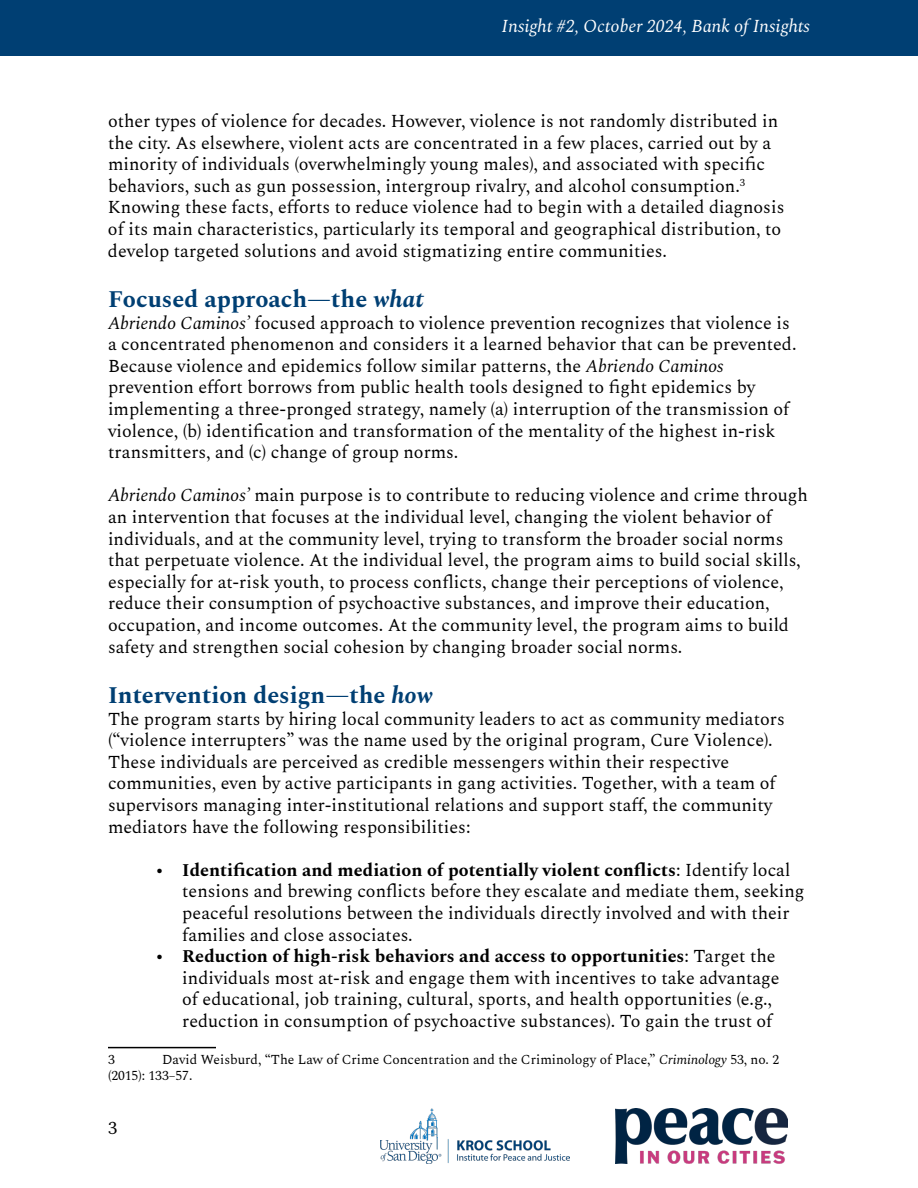
<style>
.page{position:relative;width:918px;height:1188px;background:#fff}
.page>*{position:absolute;margin:0;border:0;box-sizing:border-box;transform-origin:0 0}
.t1{font:700 24px "Spectral";color:#003f73}
.t2{font:18px/21.6px "Spectral";color:#000}
.t3{font:italic 18px "Spectral";color:#fff}
.t4{font:13.5px/16.2px "Spectral";color:#000}
.s1{font-style:italic}
.s2{font-weight:700}
</style>
<div class="page">
<img style="left:380px;top:1108px;width:189px;height:55px">
<hr style="left:108px;top:1047px;width:108px;height:1px;background:#000">
<div style="left:0;top:0;width:918px;height:56px;background:#003f73"></div>
<img style="left:616px;top:1108px;width:171px;height:56px">
<p class="t3" style="left:502px;top:13px;width:310px">Insight #2, October 2024, Bank of Insights</p>
<p class="t2" style="left:108px;top:109px;width:678px">other types of violence for decades. However, violence is not randomly distributed in the city. As elsewhere, violent acts are concentrated in a few places, carried out by a minority of individuals (overwhelmingly young males), and associated with specific behaviors, such as gun possession, intergroup rivalry, and alcohol consumption.<sup>3<br></sup>Knowing these facts, efforts to reduce violence had to begin with a detailed diagnosis of its main characteristics, particularly its temporal and geographical distribution, to develop targeted solutions and avoid stigmatizing entire communities.</p>
<h1 class="t1" style="left:108px;top:282px;width:317px">Focused approach—the <span class="s1">what</span></h1>
<p class="t2" style="left:108px;top:311px;width:690px"><span class="s1">Abriendo Caminos’</span> focused approach to violence prevention recognizes that violence is a concentrated phenomenon and considers it a learned behavior that can be prevented.<br>Because violence and epidemics follow similar patterns, the <span class="s1">Abriendo Caminos </span>prevention effort borrows from public health tools designed to fight epidemics by implementing a three-pronged strategy, namely (a) interruption of the transmission of violence, (b) identification and transformation of the mentality of the highest in-risk transmitters, and (c) change of group norms.</p>
<p class="t2" style="left:108px;top:483px;width:701px"><span class="s1">Abriendo Caminos’</span> main purpose is to contribute to reducing violence and crime through an intervention that focuses at the individual level, changing the violent behavior of individuals, and at the community level, trying to transform the broader social norms that perpetuate violence. At the individual level, the program aims to build social skills, especially for at-risk youth, to process conflicts, change their perceptions of violence, reduce their consumption of psychoactive substances, and improve their education, occupation, and income outcomes. At the community level, the program aims to build safety and strengthen social cohesion by changing broader social norms.</p>
<h1 class="t1" style="left:108px;top:678px;width:326px">Intervention design—the <span class="s1">how</span></h1>
<p class="t2" style="left:108px;top:707px;width:678px">The program starts by hiring local community leaders to act as community mediators (“violence interrupters” was the name used by the original program, Cure Violence).<br>These individuals are perceived as credible messengers within their respective communities, even by active participants in gang activities. Together, with a team of supervisors managing inter-institutional relations and support staff, the community mediators have the following responsibilities:</p>
<p class="t2" style="left:182px;top:858px;width:624px;text-indent:-27px"><span class="s2">• Identification and mediation of potentially violent conflicts</span>: Identify local tensions and brewing conflicts before they escalate and mediate them, seeking peaceful resolutions between the individuals directly involved and with their families and close associates.</p>
<p class="t2" style="left:182px;top:944px;width:599px;text-indent:-27px"><span class="s2">• Reduction of high-risk behaviors and access to opportunities</span>: Target the individuals most at-risk and engage them with incentives to take advantage of educational, job training, cultural, sports, and health opportunities (e.g., reduction in consumption of psychoactive substances). To gain the trust of</p>
<p class="t4" style="left:108px;top:1050px;width:8px">3</p>
<p class="t4" style="left:108px;top:1050px;width:673px;text-indent:54px">David Weisburd, “The Law of Crime Concentration and the Criminology of Place,” <span class="s1">Criminology</span> 53, no. 2 (2015): 133–57.</p>
<p class="t2" style="left:108px;top:1116px;width:10px">3</p>
</div>
